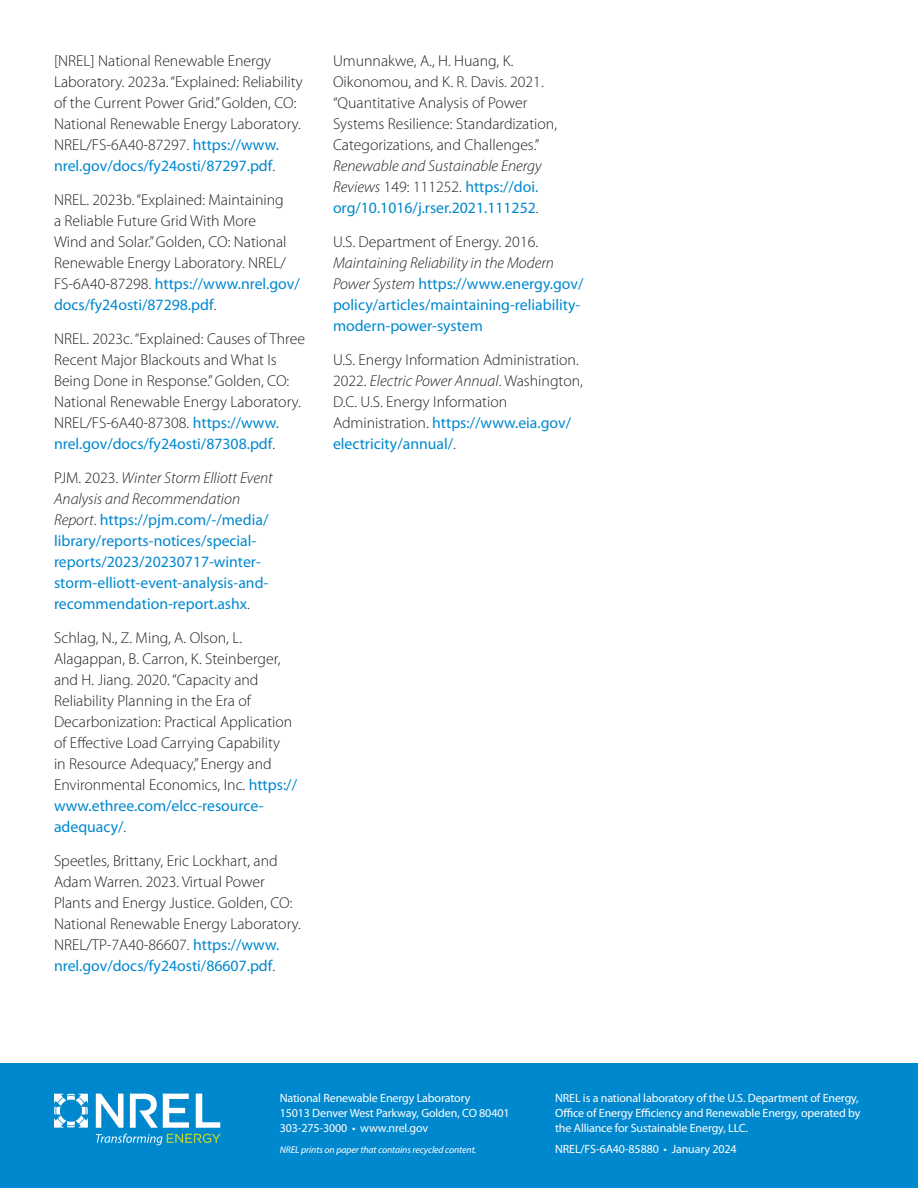
<style>
.page{position:relative;width:918px;height:1188px;background:#fff}
.page>*{position:absolute;margin:0;border:0;box-sizing:border-box;transform-origin:0 0}
.Body_10_5pt{font:300 15.75px/21px "Myriad Pro";color:#231f20}
.Body_10_5pt-2{font:15.75px/21px "Myriad Pro";color:#0088ce}
.Boilerplate{font:12px/15px "Myriad Pro";letter-spacing:-.01em;color:#fff}
.Recycled_Content{font:italic 9.75px "Myriad Pro";letter-spacing:-.01em;color:#fff}
.s1{font-weight:400;color:#0088ce}
.s2{font-weight:300;color:#231f20}
.s3{font-weight:300;font-style:italic;color:#231f20}
.s4{font-style:italic}
</style>
<div class="page">
<div style="left:0;top:1063px;width:918px;height:125px;background:#0088ce"></div>
<svg style="left:54px;top:1094px;width:34px;height:34px"></svg>
<svg style="left:96px;top:1094px;width:27px;height:34px"></svg>
<svg style="left:130px;top:1094px;width:59px;height:34px"></svg>
<svg style="left:196px;top:1094px;width:24px;height:34px"></svg>
<svg style="left:96px;top:1134px;width:125px;height:11px"></svg>
<p class="Body_10_5pt" style="left:54px;top:50px;width:250px">[NREL] National Renewable Energy Laboratory. 2023a. “Explained: Reliability of the Current Power Grid.” Golden, CO:<br>National Renewable Energy Laboratory.<br>NREL/FS-6A40-87297. <span class="s1">https://www. nrel.gov/docs/fy24osti/87297.pdf</span>.</p>
<p class="Body_10_5pt" style="left:54px;top:189px;width:247px">NREL. 2023b. “Explained: Maintaining<br>a Reliable Future Grid With More<br>Wind and Solar.” Golden, CO: National Renewable Energy Laboratory. NREL/ FS-6A40-87298. <span class="s1">https://www.nrel.gov/ docs/fy24osti/87298.pdf</span>.</p>
<p class="Body_10_5pt" style="left:54px;top:328px;width:253px">NREL. 2023c. “Explained: Causes of Three Recent Major Blackouts and What Is Being Done in Response.” Golden, CO:<br>National Renewable Energy Laboratory.<br>NREL/FS-6A40-87308. <span class="s1">https://www. nrel.gov/docs/fy24osti/87308.pdf</span>.</p>
<p class="Body_10_5pt-2" style="left:54px;top:467px;width:220px"><span class="s2">PJM. 2023.</span> <span class="s3">Winter Storm Elliott Event Analysis and Recommendation Report</span><span class="s2">.</span> https://pjm.com/-/media/ library/reports-notices/special&shy;reports/2023/20230717-winter&shy;storm-elliott-event-analysis-and&shy;recommendation-report.ashx<span class="s2">.</span></p>
<p class="Body_10_5pt" style="left:54px;top:627px;width:245px">Schlag, N., Z. Ming, A. Olson, L.<br>Alagappan, B. Carron, K. Steinberger, and H. Jiang. 2020. “Capacity and Reliability Planning in the Era of Decarbonization: Practical Application of Effective Load Carrying Capability<br>in Resource Adequacy,” Energy and Environmental Economics, Inc. <span class="s1">https:// www.ethree.com/elcc-resource&shy;adequacy/</span>.</p>
<p class="Body_10_5pt" style="left:54px;top:850px;width:248px">Speetles, Brittany, Eric Lockhart, and Adam Warren. 2023. Virtual Power Plants and Energy Justice. Golden, CO:<br>National Renewable Energy Laboratory.<br>NREL/TP-7A40-86607. <span class="s1">https://www. nrel.gov/docs/fy24osti/86607.pdf</span>.</p>
<p class="Body_10_5pt" style="left:333px;top:50px;width:226px">Umunnakwe, A., H. Huang, K.<br>Oikonomou, and K. R. Davis. 2021. “Quantitative Analysis of Power Systems Resilience: Standardization, Categorizations, and Challenges.” <span class="s4">Renewable and Sustainable Energy Reviews</span> 149: 111252. <span class="s1">https://doi. org/10.1016/j.rser.2021.111252</span>.</p>
<p class="Body_10_5pt-2" style="left:333px;top:231px;width:252px"><span class="s2">U.S. Department of Energy. 2016.<br></span><span class="s3">Maintaining Reliability in the Modern Power System</span> https://www.energy.gov/ policy/articles/maintaining-reliability&shy;modern-power-system</p>
<p class="Body_10_5pt" style="left:333px;top:349px;width:251px">U.S. Energy Information Administration.<br>2022. <span class="s4">Electric Power Annual</span>. Washington, D.C. U.S. Energy Information Administration. <span class="s1">https://www.eia.gov/ electricity/annual/</span>.</p>
<p class="Boilerplate" style="left:280px;top:1090px;width:231px">National Renewable Energy Laboratory<br>15013 Denver West Parkway, Golden, CO 80401<br>303-275-3000 • www.nrel.gov</p>
<p class="Recycled_Content" style="left:280px;top:1143px;width:198px">NREL prints on paper that contains recycled content.</p>
<p class="Boilerplate" style="left:555px;top:1090px;width:307px">NREL is a national laboratory of the U.S. Department of Energy,<br>Office of Energy Efficiency and Renewable Energy, operated by the Alliance for Sustainable Energy, LLC.</p>
<p class="Boilerplate" style="left:555px;top:1141px;width:183px">NREL/FS-6A40-85880 • January 2024</p>
</div>
